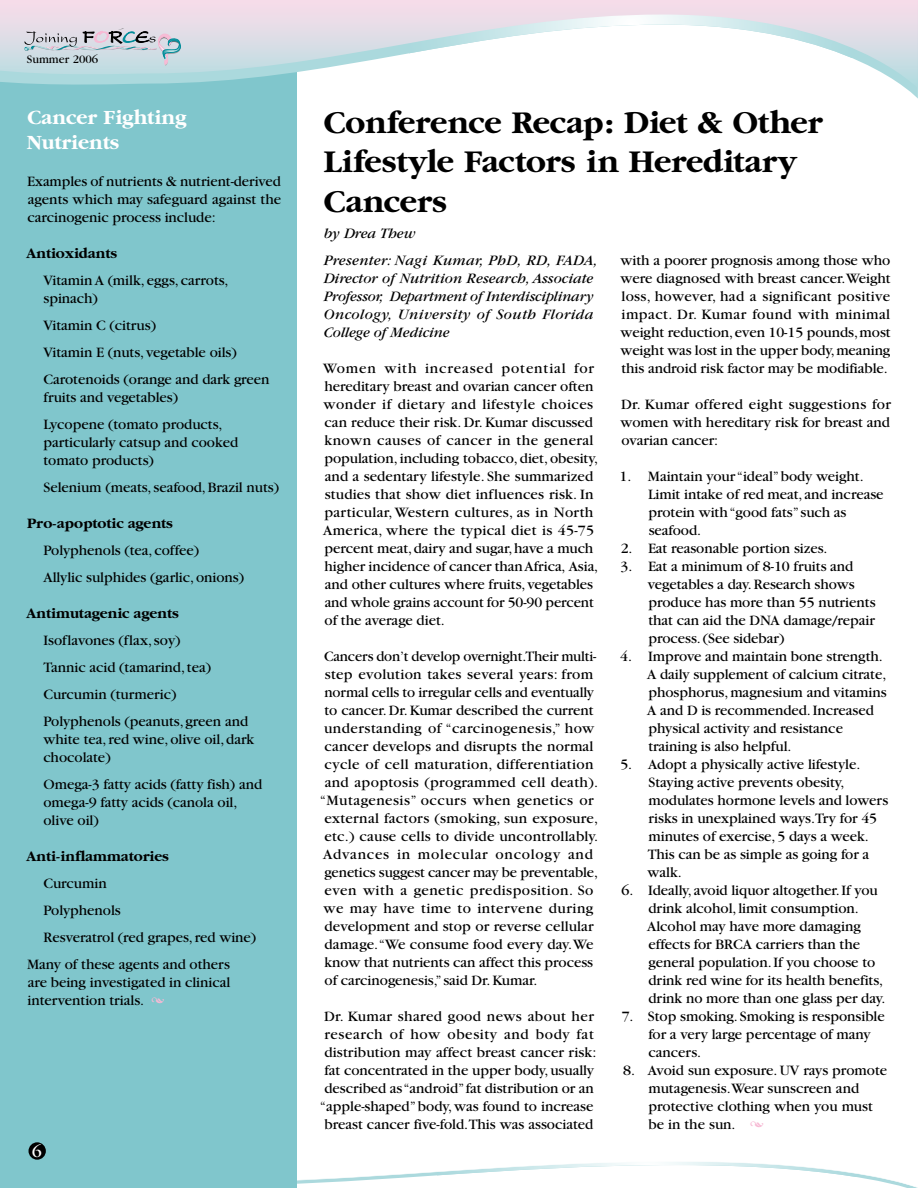
<style>
.page{position:relative;width:918px;height:1188px;background:#fff}
.page>*{position:absolute;margin:0;border:0;box-sizing:border-box;transform-origin:0 0}
.t1{font:700 33px/39.6px "Garamond";letter-spacing:-.005em;color:#000}
.t2{font:700 21px/25.2px "Garamond";color:#fff}
.t3{font:18px "Garamond";color:#fff}
.t4{font:15px/18px "Garamond";letter-spacing:-.005em;color:#000}
.t5{font:italic 15px/18px "Garamond";letter-spacing:.015em;color:#000}
.t6{font:15px "Garamond";letter-spacing:.03em;color:#000}
.t7{font:15px "Garamond";letter-spacing:.015em;color:#000}
.t8{font:15px "Garamond";letter-spacing:.025em;color:#000}
.t9{font:15px "Garamond";letter-spacing:.02em;color:#000}
.t10{font:700 15px "Garamond";letter-spacing:-.005em;color:#000}
.t11{font:15px "Garamond";letter-spacing:.045em;color:#000}
.t12{font:12px "Garamond";color:#000}
</style>
<div class="page">
<svg style="left:297px;top:1162px;width:621px;height:26px"></svg>
<div style="left:0;top:54px;width:297px;height:1134px;background:#80c6cc"></div>
<svg style="left:0;top:0;width:918px;height:89px"></svg>
<svg style="left:24px;top:28px;width:157px;height:38px;background:#c1cbd3"></svg>
<div style="left:29px;top:1142px;width:17px;height:18px;background:#000;border-radius:50%"></div>
<p class="t12" style="left:27px;top:53px;width:73px">Summer 2006</p>
<h2 class="t2" style="left:27px;top:105px;width:161px">Cancer Fighting<br>Nutrients</h2>
<p class="t4" style="left:27px;top:173px;width:256px;text-align:justify">Examples of nutrients &amp; nutrient-derived agents which may safeguard against the carcinogenic process include:</p>
<p class="t10" style="left:26px;top:246px;width:93px">Antioxidants</p>
<p class="t4" style="left:43px;top:272px;width:187px">Vitamin A (milk, eggs, carrots, spinach)</p>
<p class="t4" style="left:44px;top:312px;width:228px;line-height:27px">Vitamin C (citrus)<br>Vitamin E (nuts, vegetable oils)<br>Carotenoids (orange and dark green</p>
<p class="t4" style="left:43px;top:384px;width:181px;line-height:27px">fruits and vegetables)<br>Lycopene (tomato products,</p>
<p class="t4" style="left:43px;top:434px;width:196px">particularly catsup and cooked tomato products)</p>
<p class="t4" style="left:43px;top:479px;width:237px">Selenium (meats, seafood, Brazil nuts)</p>
<p class="t10" style="left:27px;top:516px;width:147px">Pro-apoptotic agents</p>
<p class="t4" style="left:44px;top:537px;width:202px;line-height:27px">Polyphenols (tea, coffee)<br>Allylic sulphides (garlic, onions)</p>
<p class="t10" style="left:26px;top:606px;width:154px">Antimutagenic agents</p>
<p class="t4" style="left:43px;top:627px;width:206px;line-height:27px">Isoflavones (flax, soy)<br>Tannic acid (tamarind, tea)<br>Curcumin (turmeric)<br>Polyphenols (peanuts, green and</p>
<p class="t4" style="left:43px;top:731px;width:212px">white tea, red wine, olive oil, dark chocolate)</p>
<p class="t4" style="left:43px;top:776px;width:220px">Omega-3 fatty acids (fatty fish) and omega-9 fatty acids (canola oil, olive oil)</p>
<p class="t10" style="left:26px;top:849px;width:144px">Anti-inflammatories</p>
<p class="t4" style="left:43px;top:875px;width:65px">Curcumin</p>
<p class="t4" style="left:43px;top:902px;width:79px">Polyphenols</p>
<p class="t4" style="left:43px;top:929px;width:214px">Resveratrol (red grapes, red wine)</p>
<p class="t4" style="left:27px;top:956px;width:204px">Many of these agents and others</p>
<p class="t4" style="left:28px;top:974px;width:204px">are being investigated in clinical intervention trials.</p>
<p class="t3" style="left:32px;top:1142px;width:11px">6</p>
<h1 class="t1" style="left:324px;top:103px;width:500px">Conference Recap: Diet &amp; Other<br>Lifestyle Factors in Hereditary<br>Cancers</h1>
<p class="t5" style="left:324px;top:220px;width:275px;line-height:26.8px">by Drea Thew<br>Presenter: Nagi Kumar, PhD, RD, FADA,</p>
<p class="t5" style="left:324px;top:270px;width:271px;text-align:justify">Director of Nutrition Research, Associate Professor, Department of Interdisciplinary Oncology, University of South Florida College of Medicine</p>
<p class="t4" style="left:323px;top:359px;width:277px">Women with increased potential for hereditary breast and ovarian cancer often wonder if dietary and lifestyle choices can reduce their risk. Dr. Kumar discussed known causes of cancer in the general population, including tobacco, diet, obesity, and a sedentary lifestyle. She summarized studies that show diet influences risk. In particular, Western cultures, as in North America, where the typical diet is 45-75 percent meat, dairy and sugar, have a much higher incidence of cancer than Africa, Asia, and other cultures where fruits, vegetables and whole grains account for 50-90 percent of the average diet.</p>
<p class="t4" style="left:324px;top:647px;width:274px">Cancers don’t develop overnight.Their multi-</p>
<p class="t9" style="left:325px;top:666px;width:270px">step evolution takes several years: from</p>
<p class="t4" style="left:324px;top:683px;width:271px">normal cells to irregular cells and eventually</p>
<p class="t4" style="left:324px;top:701px;width:271px">to cancer. Dr. Kumar described the current</p>
<p class="t8" style="left:324px;top:720px;width:272px">understanding of “carcinogenesis,” how</p>
<p class="t4" style="left:325px;top:737px;width:270px">cancer develops and disrupts the normal</p>
<p class="t8" style="left:325px;top:756px;width:271px">cycle of cell maturation, differentiation</p>
<p class="t9" style="left:325px;top:774px;width:275px">and apoptosis (programmed cell death).</p>
<p class="t6" style="left:320px;top:792px;width:275px">“Mutagenesis” occurs when genetics or</p>
<p class="t7" style="left:325px;top:810px;width:275px">external factors (smoking, sun exposure,</p>
<p class="t7" style="left:325px;top:828px;width:275px">etc.) cause cells to divide uncontrollably.</p>
<p class="t11" style="left:323px;top:846px;width:271px">Advances in molecular oncology and</p>
<p class="t4" style="left:325px;top:863px;width:275px">genetics suggest cancer may be preventable,</p>
<p class="t6" style="left:325px;top:882px;width:270px">even with a genetic predisposition. So</p>
<p class="t6" style="left:324px;top:900px;width:271px">we may have time to intervene during</p>
<p class="t4" style="left:325px;top:917px;width:271px">development and stop or reverse cellular</p>
<p class="t4" style="left:325px;top:935px;width:271px">damage.“We consume food every day. We</p>
<p class="t4" style="left:324px;top:953px;width:270px">know that nutrients can affect this process</p>
<p class="t4" style="left:325px;top:971px;width:214px">of carcinogenesis,” said Dr. Kumar.</p>
<p class="t4" style="left:320px;top:1007px;width:278px;text-align:center">Dr. Kumar shared good news about her research of how obesity and body fat distribution may affect breast cancer risk: fat concentrated in the upper body, usually described as “android” fat distribution or an “apple-shaped” body, was found to increase breast cancer five-fold.This was associated</p>
<p class="t4" style="left:621px;top:252px;width:272px;text-align:justify">with a poorer prognosis among those who were diagnosed with breast cancer.Weight loss, however, had a significant positive impact. Dr. Kumar found with minimal weight reduction, even 10-15 pounds, most weight was lost in the upper body, meaning this android risk factor may be modifiable.</p>
<p class="t4" style="left:621px;top:396px;width:272px;text-align:justify">Dr. Kumar offered eight suggestions for women with hereditary risk for breast and ovarian cancer:</p>
<p class="t4" style="left:648px;top:468px;width:237px;text-indent:-28px">1. Maintain your “ideal” body weight.<br>Limit intake of red meat, and increase protein with “good fats” such as seafood.</p>
<p class="t4" style="left:621px;top:540px;width:208px">2. Eat reasonable portion sizes.</p>
<p class="t4" style="left:648px;top:558px;width:229px;text-indent:-27px">3. Eat a minimum of 8-10 fruits and vegetables a day. Research shows produce has more than 55 nutrients that can aid the DNA damage/repair process. (See sidebar)</p>
<p class="t4" style="left:647px;top:648px;width:241px;text-indent:-27px">4. Improve and maintain bone strength.<br>A daily supplement of calcium citrate, phosphorus, magnesium and vitamins A and D is recommended. Increased physical activity and resistance training is also helpful.</p>
<p class="t4" style="left:648px;top:756px;width:242px;text-indent:-27px">5. Adopt a physically active lifestyle.<br>Staying active prevents obesity, modulates hormone levels and lowers risks in unexplained ways.Try for 45 minutes of exercise, 5 days a week.<br>This can be as simple as going for a walk.</p>
<p class="t4" style="left:647px;top:882px;width:240px;text-indent:-26px">6. Ideally, avoid liquor altogether. If you drink alcohol, limit consumption.<br>Alcohol may have more damaging effects for BRCA carriers than the general population. If you choose to drink red wine for its health benefits, drink no more than one glass per day.</p>
<p class="t4" style="left:648px;top:1008px;width:238px;text-indent:-27px">7. Stop smoking. Smoking is responsible for a very large percentage of many cancers.</p>
<p class="t4" style="left:648px;top:1062px;width:240px;text-indent:-25px">8. Avoid sun exposure. UV rays promote mutagenesis.Wear sunscreen and protective clothing when you must be in the sun.</p>
</div>
